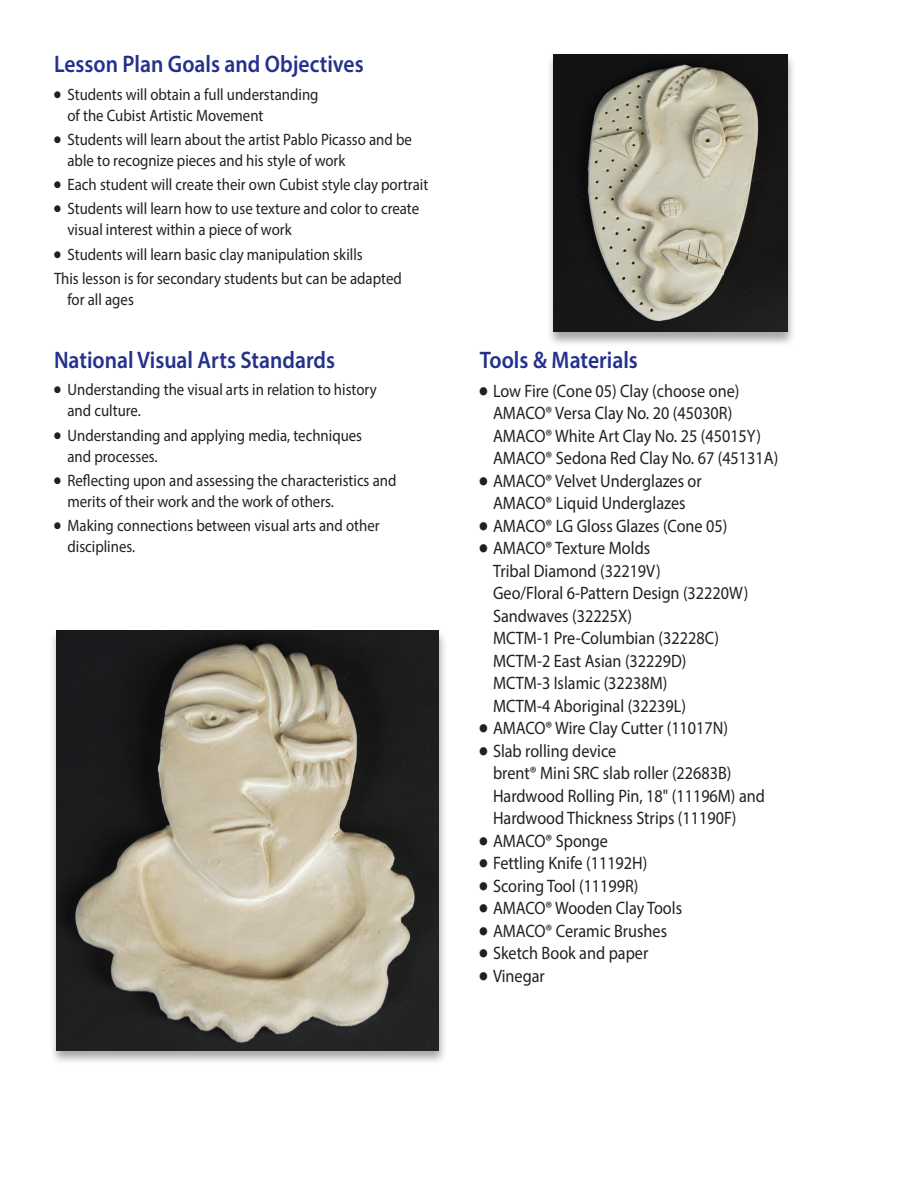
<style>
.page{position:relative;width:918px;height:1188px;background:#fff}
.page>*{position:absolute;margin:0;border:0;box-sizing:border-box;transform-origin:0 0}
.Subheads{font:600 24px "Myriad Pro";color:#24318b;scale:.9 1}
.Tools_and_Materials{font:18px/22.5px "Myriad Pro";color:#231f20;scale:.9 1}
.Bullet_Text{font:16.5px/21px "Myriad Pro";color:#231f20;scale:.9 1}
</style>
<div class="page">
<div style="left:547px;top:53px;width:250px;height:294px;background:#231f20;opacity:.4"></div>
<img style="left:554px;top:54px;width:233px;height:278px">
<div style="left:49px;top:630px;width:399px;height:435px;background:#231f20;opacity:.4"></div>
<img style="left:56px;top:631px;width:382px;height:419px">
<p class="Subheads" style="left:54px;top:49px;width:346px">Lesson Plan Goals and Objectives</p>
<p class="Bullet_Text" style="left:68px;top:83px;width:280px;text-indent:-14px">● Students will obtain a full understanding of the Cubist Artistic Movement</p>
<p class="Bullet_Text" style="left:68px;top:129px;width:384px;text-indent:-14px">● Students will learn about the artist Pablo Picasso and be able to recognize pieces and his style of work</p>
<p class="Bullet_Text" style="left:54px;top:174px;width:417px">● Each student will create their own Cubist style clay portrait</p>
<p class="Bullet_Text" style="left:68px;top:198px;width:392px;text-indent:-14px">● Students will learn how to use texture and color to create visual interest within a piece of work</p>
<p class="Bullet_Text" style="left:54px;top:243px;width:345px">● Students will learn basic clay manipulation skills</p>
<p class="Bullet_Text" style="left:68px;top:268px;width:373px;text-indent:-14px">This lesson is for secondary students but can be adapted for all ages</p>
<p class="Subheads" style="left:54px;top:344px;width:314px">National Visual Arts Standards</p>
<p class="Bullet_Text" style="left:68px;top:379px;width:345px;text-indent:-14px">● Understanding the visual arts in relation to history and culture.</p>
<p class="Bullet_Text" style="left:68px;top:424px;width:329px;text-indent:-14px">● Understanding and applying media, techniques and processes.</p>
<p class="Bullet_Text" style="left:68px;top:470px;width:367px;text-indent:-14px">● Reflecting upon and assessing the characteristics and merits of their work and the work of others.</p>
<p class="Bullet_Text" style="left:68px;top:515px;width:348px;text-indent:-14px">● Making connections between visual arts and other disciplines.</p>
<p class="Subheads" style="left:480px;top:344px;width:177px">Tools &amp; Materials</p>
<p class="Tools_and_Materials" style="left:493px;top:379px;width:318px;text-indent:-14px">● Low Fire (Cone 05) Clay (choose one)<br>AMACO® Versa Clay No. 20 (45030R)<br>AMACO® White Art Clay No. 25 (45015Y)<br>AMACO® Sedona Red Clay No. 67 (45131A)</p>
<p class="Tools_and_Materials" style="left:480px;top:469px;width:248px;text-align:center">● AMACO® Velvet Underglazes or<br>AMACO® Liquid Underglazes</p>
<p class="Tools_and_Materials" style="left:480px;top:514px;width:277px">● AMACO® LG Gloss Glazes (Cone 05)</p>
<p class="Tools_and_Materials" style="left:493px;top:537px;width:285px;text-indent:-14px">● AMACO® Texture Molds<br>Tribal Diamond (32219V)<br>Geo/Floral 6-Pattern Design (32220W)<br>Sandwaves (32225X)<br>MCTM-1 Pre-Columbian (32228C)<br>MCTM-2 East Asian (32229D)<br>MCTM-3 Islamic (32238M)<br>MCTM-4 Aboriginal (32239L)</p>
<p class="Tools_and_Materials" style="left:480px;top:717px;width:278px">● AMACO® Wire Clay Cutter (11017N)</p>
<p class="Tools_and_Materials" style="left:493px;top:739px;width:304px;text-indent:-14px">● Slab rolling device<br>brent® Mini SRC slab roller (22683B)<br>Hardwood Rolling Pin, 18" (11196M) and Hardwood Thickness Strips (11190F)</p>
<p class="Tools_and_Materials" style="left:480px;top:829px;width:144px">● AMACO® Sponge</p>
<p class="Tools_and_Materials" style="left:480px;top:852px;width:188px">● Fettling Knife (11192H)</p>
<p class="Tools_and_Materials" style="left:480px;top:874px;width:178px">● Scoring Tool (11199R)</p>
<p class="Tools_and_Materials" style="left:480px;top:897px;width:227px">● AMACO® Wooden Clay Tools</p>
<p class="Tools_and_Materials" style="left:480px;top:919px;width:210px">● AMACO® Ceramic Brushes</p>
<p class="Tools_and_Materials" style="left:480px;top:942px;width:189px">● Sketch Book and paper</p>
<p class="Tools_and_Materials" style="left:480px;top:964px;width:74px">● Vinegar</p>
</div>
